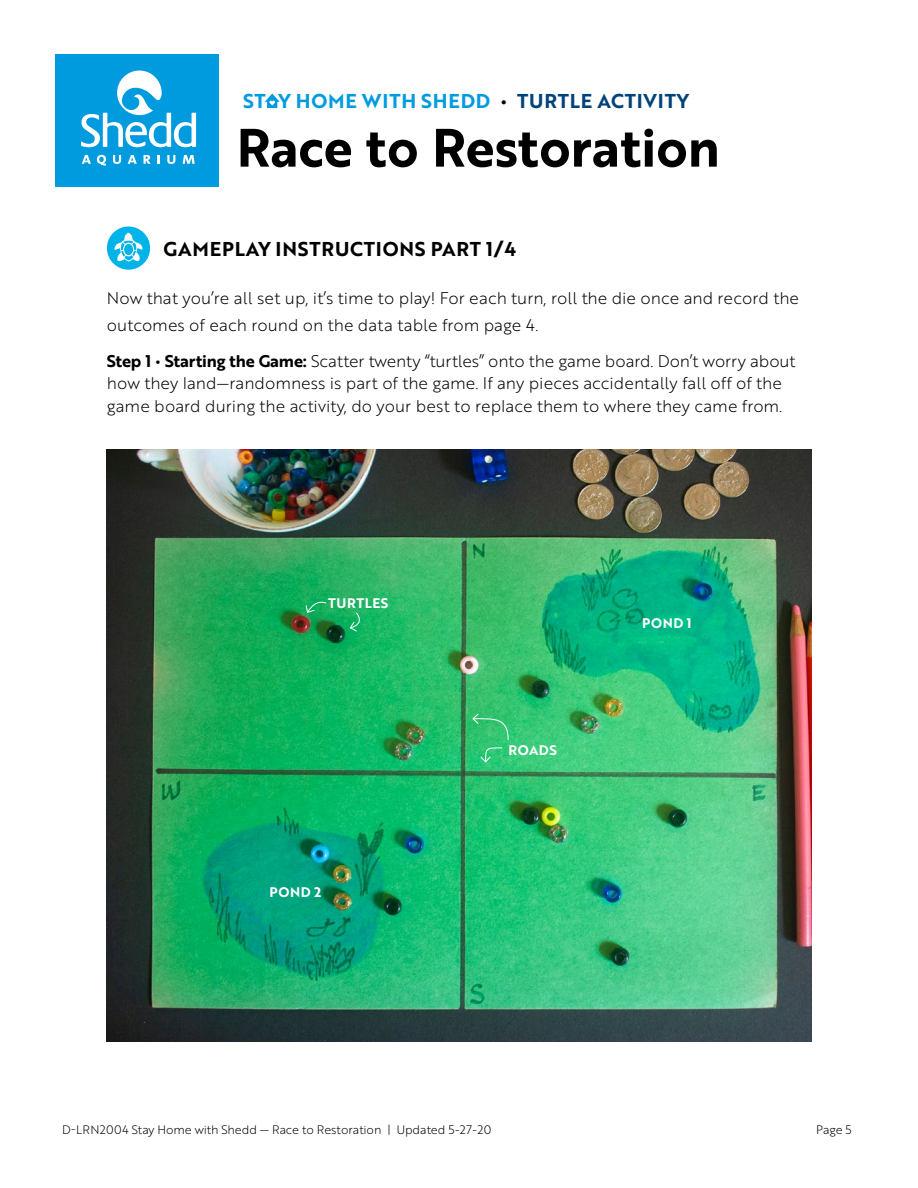
<style>
.page{position:relative;width:918px;height:1188px;background:#fff}
.page>*{position:absolute;margin:0;border:0;box-sizing:border-box;transform-origin:0 0}
.t1{font:52.5px "Brother 1816 Bold";color:#000}
.t2{font:19.5px "Brother 1816 Bold";letter-spacing:.04em;color:#009bdf}
.t3{font:19.5px "Brother 1816 Bold";letter-spacing:.04em;color:#000}
.t4{font:16.5px/22.5px "Brother 1816 Light";color:#000}
.t5{font:13.5px "Brother 1816 Bold";letter-spacing:.04em;color:#fff}
.t6{font:12px "Brother 1816 Light";letter-spacing:-.01em;color:#000}
.s1{color:#fff}
.s2{font-family:"The Sans Os F";font-weight:700;color:#000}
.s3{color:#00427a}
.s4{font-family:"Brother 1816 Bold"}
.s5{font-family:"The Sans Os F";font-weight:700}
</style>
<div class="page">
<div style="left:55px;top:54px;width:163px;height:132px;background:#009bdf"></div>
<svg style="left:81px;top:71px;width:115px;height:76px"></svg>
<svg style="left:82px;top:155px;width:9px;height:9px"></svg>
<svg style="left:97px;top:155px;width:9px;height:11px"></svg>
<svg style="left:113px;top:155px;width:8px;height:9px"></svg>
<svg style="left:128px;top:155px;width:9px;height:9px"></svg>
<svg style="left:144px;top:155px;width:7px;height:9px"></svg>
<svg style="left:157px;top:155px;width:3px;height:9px"></svg>
<svg style="left:167px;top:155px;width:8px;height:9px"></svg>
<svg style="left:183px;top:155px;width:12px;height:9px"></svg>
<svg style="left:265px;top:94px;width:14px;height:14px"></svg>
<div style="left:107px;top:226px;width:43px;height:44px;background:#00b3e9;border-radius:50%"></div>
<svg style="left:114px;top:233px;width:29px;height:29px"></svg>
<img style="left:107px;top:449px;width:704px;height:592px">
<svg style="left:472px;top:713px;width:37px;height:28px"></svg>
<svg style="left:480px;top:747px;width:23px;height:16px"></svg>
<svg style="left:349px;top:612px;width:17px;height:20px"></svg>
<svg style="left:305px;top:598px;width:22px;height:15px"></svg>
<p class="t2" style="left:243px;top:86px;width:448px">ST<span class="s1">A</span>Y HOME WITH SHEDD <span class="s2">•</span> <span class="s3">TURTLE ACTIVITY</span></p>
<h1 class="t1" style="left:237px;top:108px;width:485px">Race to Restoration</h1>
<p class="t3" style="left:164px;top:234px;width:354px">GAMEPLAY INSTRUCTIONS PART 1/4</p>
<p class="t4" style="left:107px;top:284px;width:694px;line-height:27px">Now that you’re all set up, it’s time to play! For each turn, roll the die once and record the outcomes of each round on the data table from page 4.</p>
<p class="t4" style="left:107px;top:349px;width:690px"><span class="s4">Step 1</span> <span class="s5">•</span> <span class="s4">Starting the Game:</span> Scatter twenty “turtles” onto the game board. Don’t worry about how they land—randomness is part of the game. If any pieces accidentally fall off of the game board during the activity, do your best to replace them to where they came from.</p>
<p class="t5" style="left:328px;top:593px;width:62px">TURTLES</p>
<p class="t5" style="left:269px;top:882px;width:53px">POND 2</p>
<p class="t5" style="left:509px;top:740px;width:50px">ROADS</p>
<p class="t5" style="left:642px;top:613px;width:51px">POND 1</p>
<p class="t6" style="left:62px;top:1121px;width:431px">D-LRN2004 Stay Home with Shedd — Race to Restoration | Updated 5-27-20</p>
<p class="t6" style="left:816px;top:1121px;width:37px">Page 5</p>
</div>
